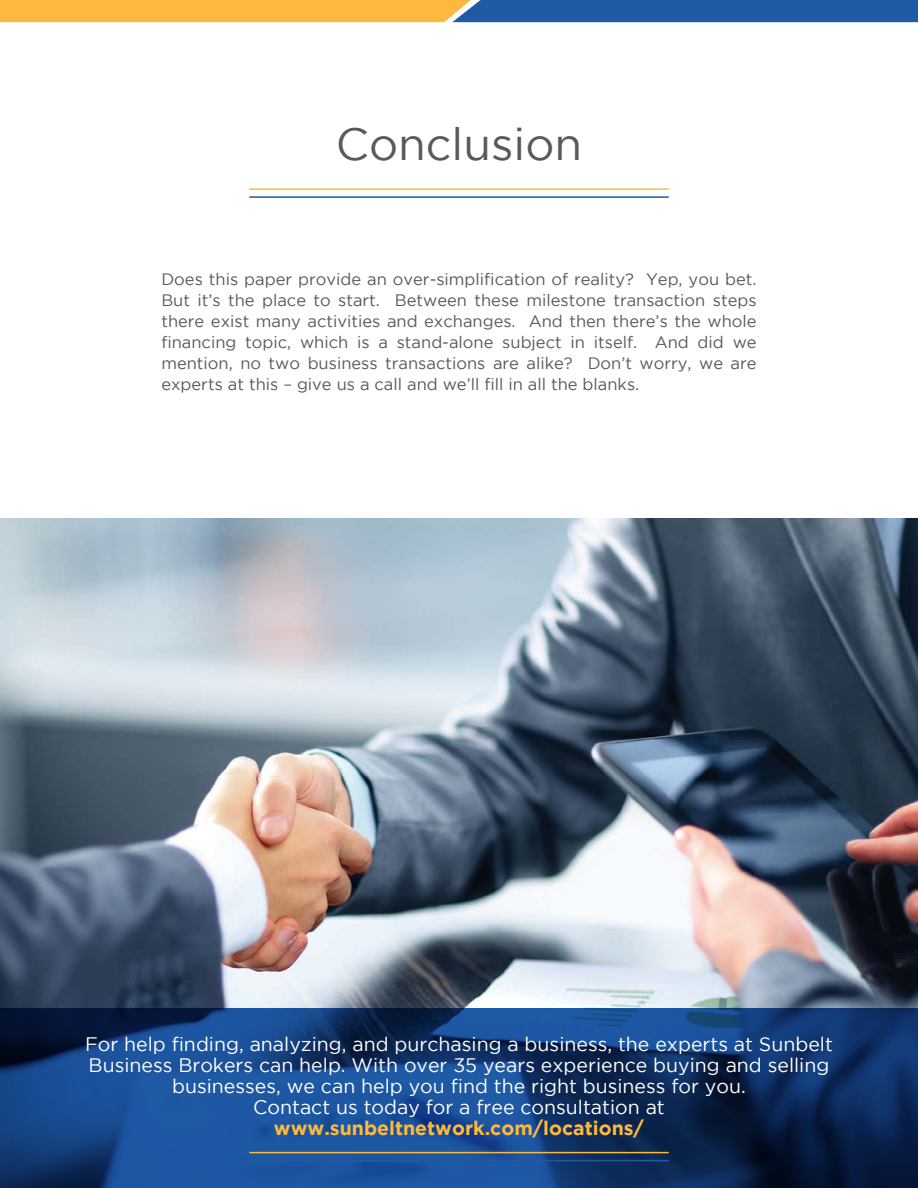
<style>
.page{position:relative;width:918px;height:1188px;background:#fff}
.page>*{position:absolute;margin:0;border:0;box-sizing:border-box;transform-origin:0 0}
.t1{font:45px "Gotham";color:#58595b}
.t2{font:19.5px/21px "Gotham";color:#fff;text-align:center}
.t3{font:700 19.5px "Gotham";color:#fdb93e}
.t4{font:16.5px/21px "Gotham";color:#58595b;text-align:justify}
</style>
<div class="page">
<hr style="left:249px;top:188px;width:420px;height:2px;background:#fdb93e">
<hr style="left:249px;top:196px;width:420px;height:2px;background:#1f5aa5">
<svg style="left:0;top:0;width:918px;height:22px;background:#8f8a72"></svg>
<img style="left:0;top:518px;width:918px;height:491px">
<svg style="left:0;top:1009px;width:918px;height:179px;background:#133c76"></svg>
<hr style="left:249px;top:1152px;width:420px;height:1px;background:#fdb93e">
<hr style="left:249px;top:1160px;width:420px;height:1px;background:#1f5aa5">
<h1 class="t1" style="left:336px;top:120px;width:248px">Conclusion</h1>
<p class="t4" style="left:161px;top:268px;width:597px">Does this paper provide an over-simplification of reality? Yep, you bet.<br>But it’s the place to start. Between these milestone transaction steps there exist many activities and exchanges. And then there’s the whole financing topic, which is a stand-alone subject in itself. And did we mention, no two business transactions are alike? Don’t worry, we are experts at this – give us a call and we’ll fill in all the blanks.</p>
<p class="t2" style="left:85px;top:1033px;width:749px">For help finding, analyzing, and purchasing a business, the experts at Sunbelt Business Brokers can help. With over 35 years experience buying and selling businesses, we can help you find the right business for you.<br>Contact us today for a free consultation at</p>
<p class="t3" style="left:274px;top:1117px;width:371px">www.sunbeltnetwork.com/locations/</p>
</div>
